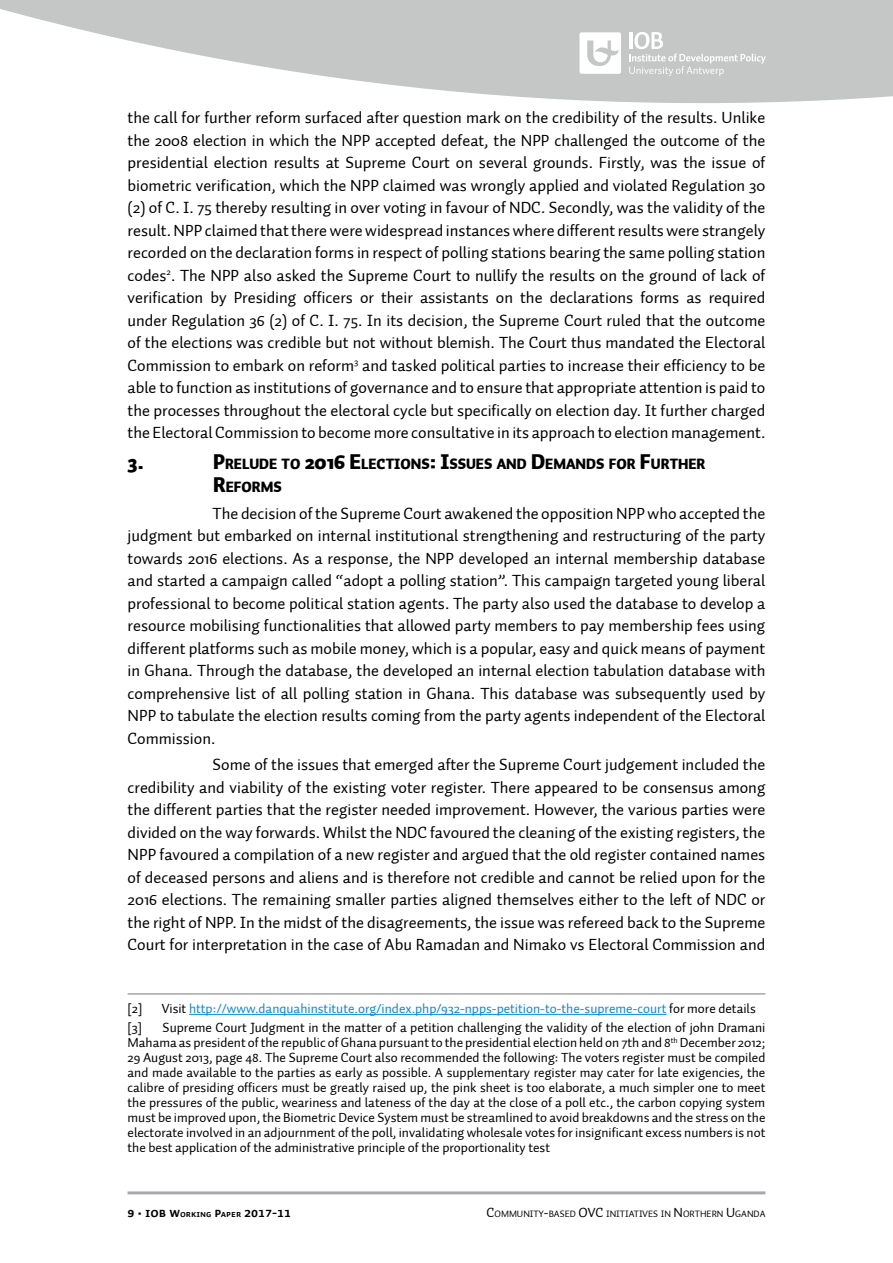
<style>
.page{position:relative;width:893px;height:1263px;background:#fff}
.page>*{position:absolute;margin:0;border:0;box-sizing:border-box;transform-origin:0 0}
.t1{font:900 21px "Auto 1";color:#000}
.t2{font:16.5px/22.5px "Auto 1";color:#000;text-align:justify}
.t3{font:900 14.7px "Auto 1";color:#000}
.t4{font:13.5px/15px "Auto 1";color:#000;text-align:justify}
.t5{font:13.5px "Auto 1";color:#038dcd}
.t6{font:13.5px "Auto 1 Bold Sm Cp";color:#000}
.t7{font:9.45px "Auto 1";color:#000}
.s1{font-size:21px}
.s2{color:#000}
.s3{font-size:9.45px}
.s4{font-size:13.5px}
</style>
<div class="page">
<hr style="left:128px;top:1191px;width:637px;height:3px;background:#a6a8ab">
<svg style="left:0;top:0;width:893px;height:103px;fill:#c5c7c6"></svg>
<svg style="left:629px;top:32px;width:137px;height:44px;background:#cdcfce"></svg>
<svg style="left:580px;top:32px;width:41px;height:42px"></svg>
<hr style="left:128px;top:993px;width:637px;height:2px;background:#a6a8ab">
<hr style="left:189px;top:1014px;width:477px;height:1px;background:#038dcd">
<p class="t2" style="left:128px;top:107px;width:639px">the call for further reform surfaced after question mark on the credibility of the results. Unlike the 2008 election in which the NPP accepted defeat, the NPP challenged the outcome of the presidential election results at Supreme Court on several grounds. Firstly, was the issue of biometric verification, which the NPP claimed was wrongly applied and violated Regulation 30 (2) of C. I. 75 thereby resulting in over voting in favour of NDC. Secondly, was the validity of the result. NPP claimed that there were widespread instances where different results were strangely recorded on the declaration forms in respect of polling stations bearing the same polling station codes<sup>2</sup>. The NPP also asked the Supreme Court to nullify the results on the ground of lack of verification by Presiding officers or their assistants on the declarations forms as required under Regulation 36 (2) of C. I. 75. In its decision, the Supreme Court ruled that the outcome of the elections was credible but not without blemish. The Court thus mandated the Electoral Commission to embark on reform<sup>3</sup> and tasked political parties to increase their efficiency to be able to function as institutions of governance and to ensure that appropriate attention is paid to the processes throughout the electoral cycle but specifically on election day. It further charged the Electoral Commission to become more consultative in its approach to election management.</p>
<p class="t1" style="left:128px;top:448px;width:18px">3.</p>
<p class="t3" style="left:213px;top:454px;width:494px"><span class="s1">P</span>RELUDE TO <span class="s1">2016 E</span>LECTIONS <span class="s1">: I</span>SSUES AND <span class="s1">D</span>EMANDS FOR <span class="s1">F</span>URTHER</p>
<p class="t1" style="left:128px;top:471px;width:51px">R</p>
<p class="t3" style="left:226px;top:477px;width:57px">EFORMS</p>
<p class="t2" style="left:128px;top:502px;width:639px;text-indent:85px">The decision of the Supreme Court awakened the opposition NPP who accepted the judgment but embarked on internal institutional strengthening and restructuring of the party towards 2016 elections. As a response, the NPP developed an internal membership database and started a campaign called “adopt a polling station”. This campaign targeted young liberal professional to become political station agents. The party also used the database to develop a resource mobilising functionalities that allowed party members to pay membership fees using different platforms such as mobile money, which is a popular, easy and quick means of payment in Ghana. Through the database, the developed an internal election tabulation database with comprehensive list of all polling station in Ghana. This database was subsequently used by NPP to tabulate the election results coming from the party agents independent of the Electoral Commission.</p>
<p class="t2" style="left:128px;top:754px;width:639px;text-indent:85px">Some of the issues that emerged after the Supreme Court judgement included the credibility and viability of the existing voter register. There appeared to be consensus among the different parties that the register needed improvement. However, the various parties were divided on the way forwards. Whilst the NDC favoured the cleaning of the existing registers, the NPP favoured a compilation of a new register and argued that the old register contained names of deceased persons and aliens and is therefore not credible and cannot be relied upon for the 2016 elections. The remaining smaller parties aligned themselves either to the left of NDC or the right of NPP. In the midst of the disagreements, the issue was refereed back to the Supreme Court for interpretation in the case of Abu Ramadan and Nimako vs Electoral Commission and</p>
<p class="t4" style="left:128px;top:1001px;width:16px">[2]</p>
<p class="t5" style="left:162px;top:1000px;width:596px"><span class="s2">Visit</span> http://www.danquahinstitute.org/index.php/932-npps-petition-to-the-supreme-court <span class="s2">for more details</span></p>
<p class="t4" style="left:128px;top:1020px;width:16px">[3]</p>
<p class="t4" style="left:128px;top:1020px;width:639px;text-indent:35px">Supreme Court Judgment in the matter of a petition challenging the validity of the election of john Dramani Mahama as president of the republic of Ghana pursuant to the presidential election held on 7th and 8<sup>th</sup> December 2012; 29 August 2013, page 48. The Supreme Court also recommended the following: The voters register must be compiled and made available to the parties as early as possible. A supplementary register may cater for late exigencies, the calibre of presiding officers must be greatly raised up, the pink sheet is too elaborate, a much simpler one to meet the pressures of the public, weariness and lateness of the day at the close of a poll etc., the carbon copying system must be improved upon, the Biometric Device System must be streamlined to avoid breakdowns and the stress on the electorate involved in an adjournment of the poll, invalidating wholesale votes for insignificant excess numbers is not the best application of the administrative principle of the proportionality test</p>
<p class="t6" style="left:128px;top:1204px;width:165px">9 • IOB w<span class="s3">orking</span> P<span class="s3">aper</span> 2017-11</p>
<p class="t7" style="left:487px;top:1207px;width:280px"><span class="s4">C</span>OMMUNITY<span class="s4">-</span>BASED <span class="s4">OVC</span> INITIATIVES IN <span class="s4">N</span> ORTHERN <span class="s4">U</span> GANDA</p>
</div>
